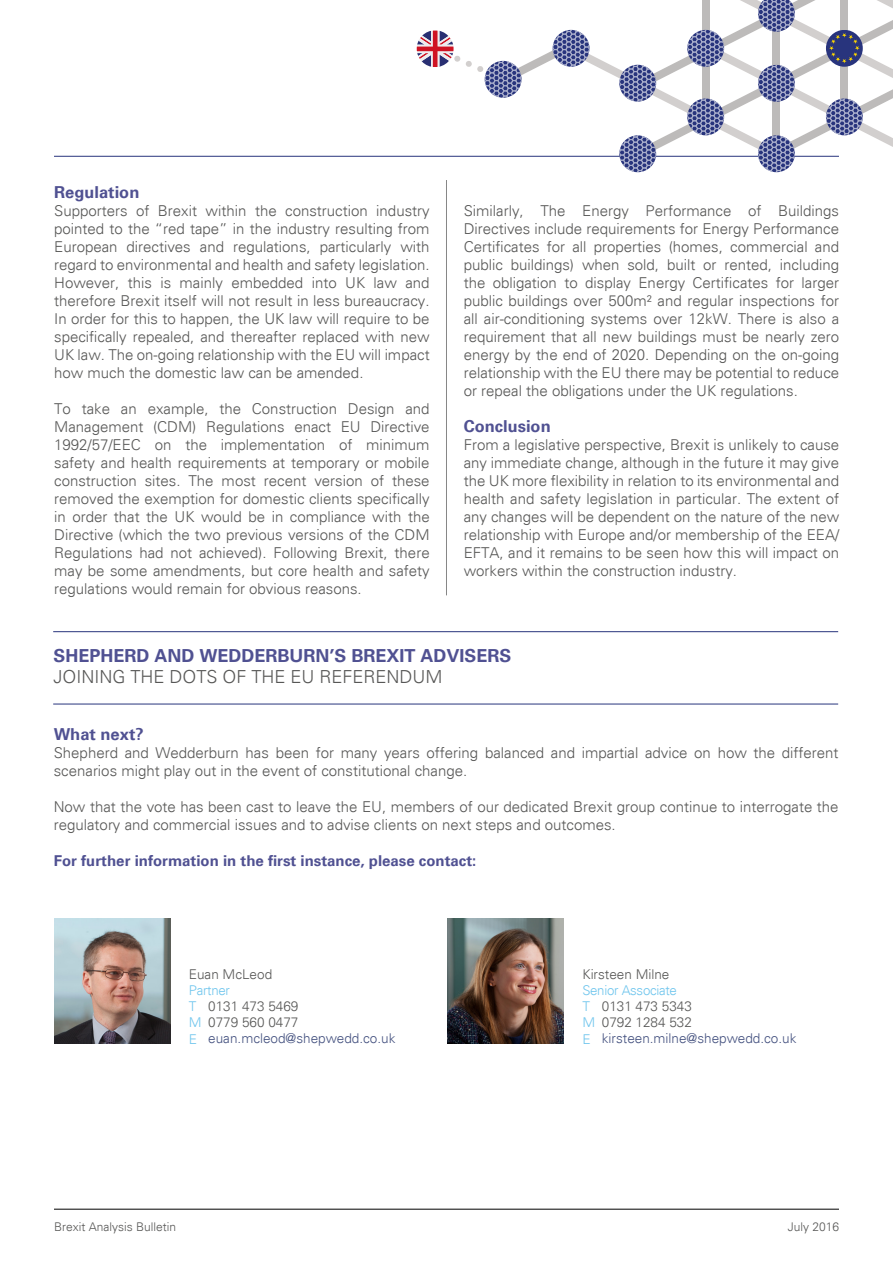
<style>
.page{position:relative;width:893px;height:1263px;background:#fff}
.page>*{position:absolute;margin:0;border:0;box-sizing:border-box;transform-origin:0 0}
.t1{font:700 18px "Univers";color:#505192}
.t2{font:300 18px "Univers";color:#575756}
.Bhead{font:700 16.5px "Univers";color:#505192}
.BODY_TEXT{font:300 15px/18px "Univers";color:#575756;text-align:justify}
.BODY_TEXT-2{font:700 15px "Univers";color:#505192}
.Body_text{font:300 13.5px "Univers";color:#575756}
.t3{font:300 13.5px "Univers";color:#455280}
.Body_text-2{font:300 13.5px "Univers";letter-spacing:-.02em;color:#6fc5ed}
.t4{font:300 12px "Univers";color:#575756}
</style>
<div class="page">
<hr style="left:54px;top:156px;width:785px;height:1px;background:#28347d">
<svg style="left:417px;top:0;width:476px;height:172px"></svg>
<hr style="left:54px;top:1209px;width:785px;height:1px;background:#000">
<hr style="left:446px;top:180px;width:1px;height:415px;background:#878787">
<hr style="left:53px;top:704px;width:785px;height:1px;background:#28347d">
<hr style="left:53px;top:631px;width:785px;height:1px;background:#28347d">
<img style="left:54px;top:919px;width:116px;height:124px">
<img style="left:448px;top:919px;width:116px;height:124px">
<p class="Bhead" style="left:54px;top:182px;width:87px">Regulation</p>
<p class="BODY_TEXT" style="left:54px;top:202px;width:377px">Supporters of Brexit within the construction industry pointed to the “red tape” in the industry resulting from European directives and regulations, particularly with regard to environmental and health and safety legislation.<br>However, this is mainly embedded into UK law and therefore Brexit itself will not result in less bureaucracy.<br>In order for this to happen, the UK law will require to be specifically repealed, and thereafter replaced with new UK law. The on-going relationship with the EU will impact how much the domestic law can be amended.</p>
<p class="BODY_TEXT" style="left:54px;top:400px;width:377px">To take an example, the Construction Design and Management (CDM) Regulations enact EU Directive 1992/57/EEC on the implementation of minimum safety and health requirements at temporary or mobile construction sites. The most recent version of these removed the exemption for domestic clients specifically in order that the UK would be in compliance with the Directive (which the two previous versions of the CDM Regulations had not achieved). Following Brexit, there may be some amendments, but core health and safety regulations would remain for obvious reasons.</p>
<p class="BODY_TEXT" style="left:464px;top:202px;width:377px">Similarly, The Energy Performance of Buildings Directives include requirements for Energy Performance Certificates for all properties (homes, commercial and public buildings) when sold, built or rented, including the obligation to display Energy Certificates for larger public buildings over 500m² and regular inspections for all air-conditioning systems over 12kW. There is also a requirement that all new buildings must be nearly zero energy by the end of 2020. Depending on the on-going relationship with the EU there may be potential to reduce or repeal the obligations under the UK regulations.</p>
<p class="Bhead" style="left:464px;top:416px;width:89px">Conclusion</p>
<p class="BODY_TEXT" style="left:464px;top:436px;width:377px">From a legislative perspective, Brexit is unlikely to cause any immediate change, although in the future it may give the UK more flexibility in relation to its environmental and health and safety legislation in particular. The extent of any changes will be dependent on the nature of the new relationship with Europe and/or membership of the EEA/ EFTA, and it remains to be seen how this will impact on workers within the construction industry.</p>
<p class="t1" style="left:53px;top:645px;width:460px">SHEPHERD AND WEDDERBURN’S BREXIT ADVISERS</p>
<p class="t2" style="left:53px;top:666px;width:391px">JOINING THE DOTS OF THE EU REFERENDUM</p>
<p class="Bhead" style="left:54px;top:724px;width:91px">What next?</p>
<p class="BODY_TEXT" style="left:54px;top:744px;width:786px">Shepherd and Wedderburn has been for many years offering balanced and impartial advice on how the different scenarios might play out in the event of constitutional change.</p>
<p class="BODY_TEXT" style="left:54px;top:798px;width:786px">Now that the vote has been cast to leave the EU, members of our dedicated Brexit group continue to interrogate the regulatory and commercial issues and to advise clients on next steps and outcomes.</p>
<p class="BODY_TEXT-2" style="left:54px;top:852px;width:424px">For further information in the first instance, please contact:</p>
<p class="Body_text" style="left:189px;top:966px;width:85px">Euan McLeod</p>
<p class="Body_text-2" style="left:189px;top:982px;width:43px">Partner</p>
<p class="Body_text-2" style="left:189px;top:998px;width:9px">T</p>
<p class="Body_text-2" style="left:189px;top:1014px;width:14px">M</p>
<p class="Body_text-2" style="left:189px;top:1030px;width:10px">E</p>
<p class="Body_text" style="left:208px;top:998px;width:92px">0131 473 5469</p>
<p class="Body_text" style="left:208px;top:1014px;width:92px">0779 560 0477</p>
<p class="t3" style="left:208px;top:1030px;width:189px">euan.mcleod@shepwedd.co.uk</p>
<p class="Body_text" style="left:582px;top:966px;width:89px">Kirsteen Milne</p>
<p class="Body_text-2" style="left:582px;top:982px;width:96px">Senior Associate</p>
<p class="Body_text-2" style="left:582px;top:998px;width:9px">T</p>
<p class="Body_text-2" style="left:582px;top:1014px;width:14px">M</p>
<p class="Body_text-2" style="left:582px;top:1030px;width:10px">E</p>
<p class="Body_text" style="left:602px;top:998px;width:92px">0131 473 5343</p>
<p class="Body_text" style="left:602px;top:1014px;width:92px">0792 1284 532</p>
<p class="t3" style="left:602px;top:1030px;width:196px">kirsteen.milne@shepwedd.co.uk</p>
<p class="t4" style="left:54px;top:1219px;width:124px">Brexit Analysis Bulletin</p>
<p class="t4" style="left:788px;top:1219px;width:53px">July 2016</p>
</div>
